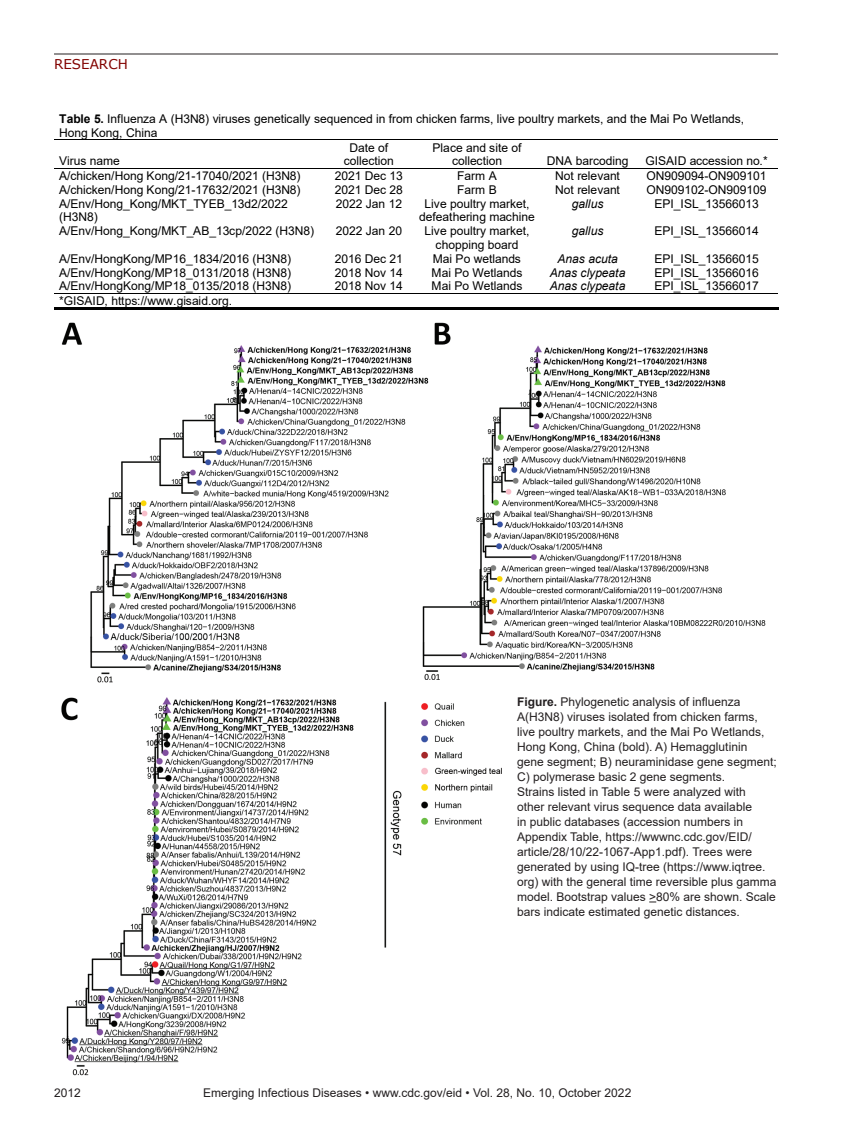
<style>
.page{position:relative;width:851px;height:1134px;background:#fff}
.page>*{position:absolute;margin:0;border:0;box-sizing:border-box;transform-origin:0 0}
.t1{font:13.5px "Verdana";color:#820301}
.t2{font:12px/13.6px "Arial";letter-spacing:-.005em;color:#000;text-align:center}
.Figure_Legend{font:12px/15px "Arial";color:#231f20}
.t3{font:italic 12px "Arial";letter-spacing:-.005em;color:#000}
.s1{font-weight:700}
</style>
<div class="page">
<hr style="left:54px;top:54px;width:724px;height:1px;background:#231f20">
<hr style="left:55px;top:140px;width:270px;height:1px;background:#000">
<hr style="left:326px;top:140px;width:87px;height:1px;background:#000">
<hr style="left:413px;top:140px;width:128px;height:1px;background:#000">
<hr style="left:542px;top:140px;width:92px;height:1px;background:#000">
<hr style="left:634px;top:140px;width:144px;height:1px;background:#000">
<hr style="left:55px;top:168px;width:270px;height:1px;background:#000">
<hr style="left:326px;top:168px;width:87px;height:1px;background:#000">
<hr style="left:413px;top:168px;width:128px;height:1px;background:#000">
<hr style="left:542px;top:168px;width:92px;height:1px;background:#000">
<hr style="left:634px;top:168px;width:144px;height:1px;background:#000">
<hr style="left:55px;top:293px;width:270px;height:1px;background:#000">
<hr style="left:326px;top:293px;width:87px;height:1px;background:#000">
<hr style="left:413px;top:293px;width:128px;height:1px;background:#000">
<hr style="left:542px;top:293px;width:92px;height:1px;background:#000">
<hr style="left:634px;top:293px;width:144px;height:1px;background:#000">
<hr style="left:54px;top:308px;width:724px;height:2px;background:#000">
<img style="left:61px;top:322px;width:705px;height:754px">
<p class="t1" style="left:54px;top:55px;width:75px">RESEARCH</p>
<p class="t2" style="left:59px;top:112px;width:686px;text-align:left"><span class="s1">Table 5.</span> Influenza A (H3N8) viruses genetically sequenced in from chicken farms, live poultry markets, and the Mai Po Wetlands,<br>Hong Kong, China</p>
<p class="t2" style="left:59px;top:154px;width:62px">Virus name</p>
<p class="t2" style="left:344px;top:141px;width:52px">Date of collection</p>
<p class="t2" style="left:432px;top:141px;width:90px">Place and site of collection</p>
<p class="t2" style="left:547px;top:154px;width:83px">DNA barcoding</p>
<p class="t2" style="left:645px;top:154px;width:124px">GISAID accession no.*</p>
<p class="t2" style="left:59px;top:169px;width:243px">A/chicken/Hong Kong/21-17040/2021 (H3N8)</p>
<p class="t2" style="left:335px;top:169px;width:70px">2021 Dec 13</p>
<p class="t2" style="left:457px;top:169px;width:41px">Farm A</p>
<p class="t2" style="left:555px;top:169px;width:66px">Not relevant</p>
<p class="t2" style="left:646px;top:169px;width:121px">ON909094-ON909101</p>
<p class="t2" style="left:59px;top:183px;width:243px">A/chicken/Hong Kong/21-17632/2021 (H3N8)</p>
<p class="t2" style="left:335px;top:183px;width:70px">2021 Dec 28</p>
<p class="t2" style="left:457px;top:183px;width:41px">Farm B</p>
<p class="t2" style="left:555px;top:183px;width:66px">Not relevant</p>
<p class="t2" style="left:646px;top:183px;width:121px">ON909102-ON909109</p>
<p class="t2" style="left:59px;top:197px;width:230px;text-align:left">A/Env/Hong_Kong/MKT_TYEB_13d2/2022 (H3N8)</p>
<p class="t2" style="left:336px;top:197px;width:68px">2022 Jan 12</p>
<p class="t2" style="left:419px;top:197px;width:117px">Live poultry market, defeathering machine</p>
<p class="t3" style="left:572px;top:196px;width:33px">gallus</p>
<p class="t2" style="left:654px;top:197px;width:106px">EPI_ISL_13566013</p>
<p class="t2" style="left:59px;top:224px;width:256px">A/Env/Hong_Kong/MKT_AB_13cp/2022 (H3N8)</p>
<p class="t2" style="left:336px;top:224px;width:68px">2022 Jan 20</p>
<p class="t2" style="left:424px;top:224px;width:106px">Live poultry market, chopping board</p>
<p class="t3" style="left:572px;top:223px;width:33px">gallus</p>
<p class="t2" style="left:654px;top:224px;width:106px">EPI_ISL_13566014</p>
<p class="t2" style="left:59px;top:252px;width:233px">A/Env/HongKong/MP16_1834/2016 (H3N8)</p>
<p class="t2" style="left:335px;top:252px;width:70px">2016 Dec 21</p>
<p class="t2" style="left:433px;top:252px;width:90px">Mai Po wetlands</p>
<p class="t3" style="left:557px;top:251px;width:62px">Anas acuta</p>
<p class="t2" style="left:654px;top:252px;width:106px">EPI_ISL_13566015</p>
<p class="t2" style="left:59px;top:265px;width:233px">A/Env/HongKong/MP18_0131/2018 (H3N8)</p>
<p class="t2" style="left:335px;top:265px;width:70px">2018 Nov 14</p>
<p class="t2" style="left:431px;top:265px;width:92px">Mai Po Wetlands</p>
<p class="t3" style="left:549px;top:265px;width:77px">Anas clypeata</p>
<p class="t2" style="left:654px;top:265px;width:106px">EPI_ISL_13566016</p>
<p class="t2" style="left:59px;top:279px;width:233px">A/Env/HongKong/MP18_0135/2018 (H3N8)</p>
<p class="t2" style="left:335px;top:279px;width:70px">2018 Nov 14</p>
<p class="t2" style="left:431px;top:279px;width:92px">Mai Po Wetlands</p>
<p class="t3" style="left:549px;top:278px;width:77px">Anas clypeata</p>
<p class="t2" style="left:654px;top:279px;width:106px">EPI_ISL_13566017</p>
<p class="t2" style="left:59px;top:294px;width:174px">*GISAID, https://www.gisaid.org.</p>
<p class="Figure_Legend" style="left:517px;top:694px;width:261px"><span class="s1">Figure.</span> Phylogenetic analysis of influenza A(H3N8) viruses isolated from chicken farms, live poultry markets, and the Mai Po Wetlands, Hong Kong, China (bold). A) Hemagglutinin gene segment; B) neuraminidase gene segment; C) polymerase basic 2 gene segments.<br>Strains listed in Table 5 were analyzed with<br>other relevant virus sequence data available<br>in public databases (accession numbers in Appendix Table, https://wwwnc.cdc.gov/EID/ article/28/10/22-1067-App1.pdf). Trees were generated by using IQ-tree (https://www.iqtree. org) with the general time reversible plus gamma model. Bootstrap values &gt;80% are shown. Scale bars indicate estimated genetic distances.</p>
<p class="Figure_Legend" style="left:54px;top:1085px;width:28px">2012</p>
<p class="Figure_Legend" style="left:203px;top:1085px;width:429px">Emerging Infectious Diseases • www.cdc.gov/eid • Vol. 28, No. 10, October 2022</p>
</div>
